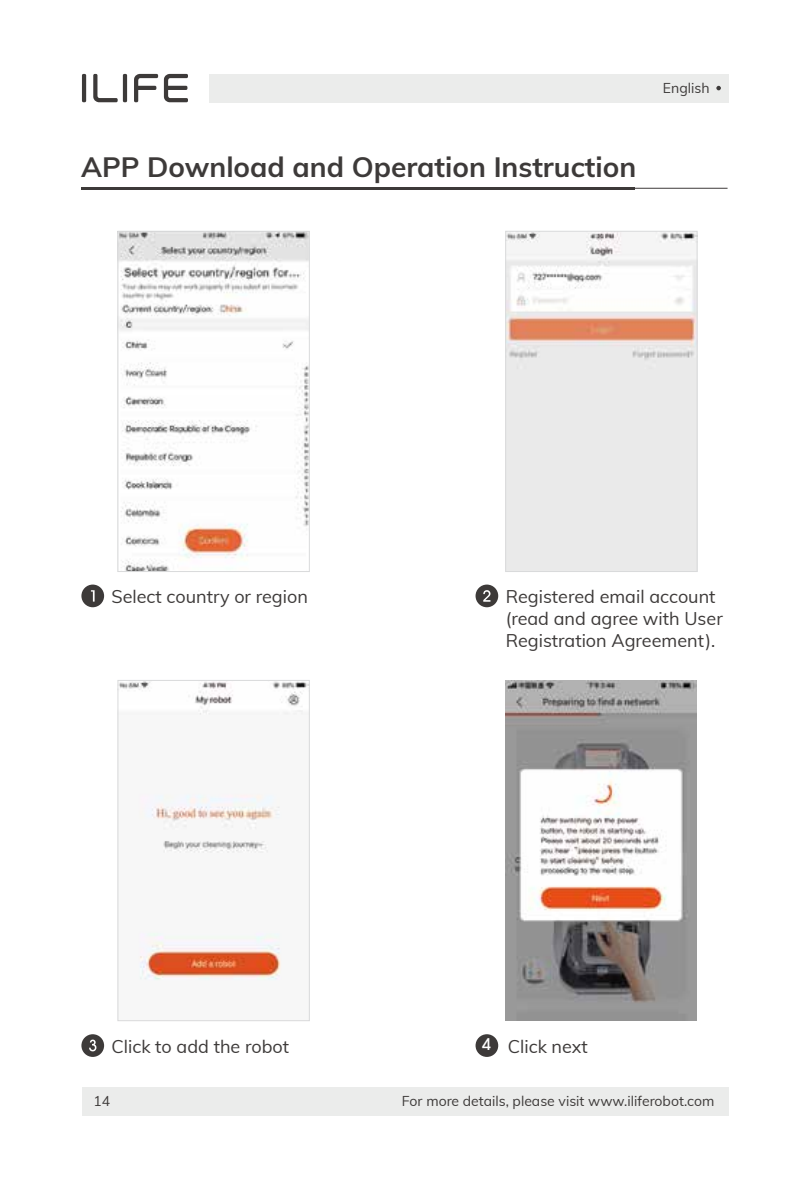
<style>
.page{position:relative;width:811px;height:1191px;background:#fff}
.page>*{position:absolute;margin:0;border:0;box-sizing:border-box;transform-origin:0 0}
.t1{font:700 28px "Muli";color:#3d3a39}
.t2{font:18px/22px "Muli";color:#3d3a39}
.t3{font:14px "Muli";color:#3d3a39}
.s1{font-family:"Avant Garde Gothic ITCW02 Md";font-size:16px;color:#fff}
</style>
<div class="page">
<div style="left:82px;top:1087px;width:646px;height:29px;background:#ebeceb"></div>
<div style="left:209px;top:74px;width:519px;height:28px;background:#ebeceb"></div>
<svg style="left:716px;top:86px;width:5px;height:4px"></svg>
<hr style="left:123px;top:74px;width:4px;height:28px;background:#3d3a39">
<hr style="left:82px;top:74px;width:4px;height:28px;background:#3d3a39">
<svg style="left:93px;top:74px;width:25px;height:28px"></svg>
<svg style="left:164px;top:74px;width:24px;height:28px"></svg>
<svg style="left:134px;top:74px;width:24px;height:28px"></svg>
<hr style="left:262px;top:188px;width:465px;height:1px;background:#3d3a39">
<hr style="left:81px;top:187px;width:554px;height:2px;background:#3d3a39">
<div style="left:81px;top:1034px;width:23px;height:23px;background:#3d3a39;border-radius:50%"></div>
<svg style="left:89px;top:1039px;width:7px;height:12px"></svg>
<div style="left:81px;top:584px;width:23px;height:23px;background:#3d3a39;border-radius:50%"></div>
<svg style="left:91px;top:590px;width:4px;height:11px"></svg>
<div style="left:475px;top:1034px;width:23px;height:23px;background:#3d3a39;border-radius:50%"></div>
<div style="left:475px;top:584px;width:23px;height:23px;background:#3d3a39;border-radius:50%"></div>
<svg style="left:483px;top:590px;width:7px;height:11px"></svg>
<img style="left:506px;top:680px;width:191px;height:340px">
<img style="left:507px;top:233px;width:188px;height:337px">
<div style="left:505px;top:231px;width:192px;height:341px;border:1px solid #d9dadb"></div>
<svg style="left:120px;top:233px;width:187px;height:337px"></svg>
<div style="left:118px;top:231px;width:191px;height:341px;border:1px solid #d9dadb"></div>
<img style="left:120px;top:682px;width:187px;height:299px">
<div style="left:118px;top:680px;width:191px;height:341px;border:1px solid #d9dadb"></div>
<h1 class="t1" style="left:81px;top:147px;width:556px">APP Download and Operation Instruction</h1>
<p class="t3" style="left:663px;top:78px;width:48px">English</p>
<p class="t2" style="left:112px;top:585px;width:198px">Select country or region</p>
<p class="t2" style="left:112px;top:1034px;width:179px">Click to add the robot</p>
<p class="t2" style="left:506px;top:585px;width:219px">Registered email account (read and agree with User<br>Registration Agreement).</p>
<p class="t2" style="left:482px;top:1034px;width:107px"><span class="s1">4</span> Click next</p>
<p class="t3" style="left:93px;top:1091px;width:18px">14</p>
<p class="t3" style="left:402px;top:1091px;width:314px">For more details, please visit www.iliferobot.com</p>
</div>
